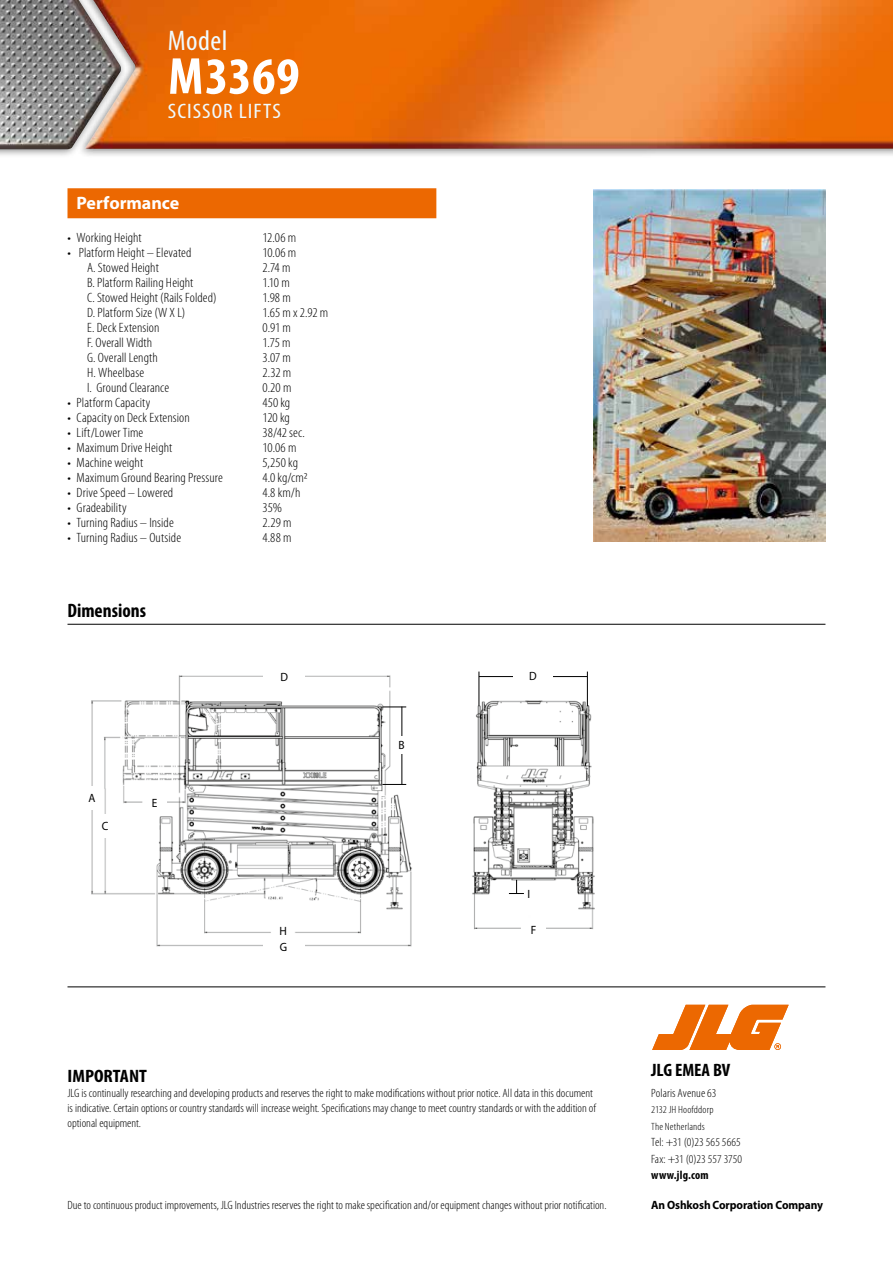
<style>
.page{position:relative;width:893px;height:1263px;background:#fff}
.page>*{position:absolute;margin:0;border:0;box-sizing:border-box;transform-origin:0 0}
.t1{font:700 condensed 52.5px "Myriad Pro";letter-spacing:.01em;color:#fff;scale:1.05 1}
.t2{font:condensed 28.5px "Myriad Pro";letter-spacing:.015em;color:#f0fbff;scale:1.05 1}
.t3{font:condensed 21px "Myriad Pro";letter-spacing:.045em;color:#f0fbff;scale:1.12 1}
.t4{font:700 condensed 19.5px "Myriad Pro";color:#000}
.t5{font:700 18px "Myriad Pro";color:#fff}
.t6{font:700 condensed 18px "Myriad Pro";color:#000;scale:1.04 1}
.t7{font:700 condensed 18px "Myriad Pro";color:#000;scale:1.1 1}
.t8{font:300 condensed 13.5px "Myriad Pro";letter-spacing:.005em;color:#000;scale:1.07 1}
.t9{font:300 condensed 12px/15px "Myriad Pro";color:#000;scale:1.07 1}
.t10{font:700 12px "Myriad Pro";letter-spacing:-.005em;color:#000;scale:.95 1}
.t11{font:700 condensed 12px "Myriad Pro";letter-spacing:.015em;color:#000}
.t12{font:12px "Myriad Pro";color:#000;scale:.95 1}
.t13{font:300 condensed 10.5px/16.5px "Myriad Pro";letter-spacing:.015em;color:#000;scale:1.07 1}
</style>
<div class="page">
<div style="left:77px;top:0;width:816px;height:158px;background:#000;opacity:.5"></div>
<img style="left:128px;top:0;width:765px;height:149px">
<div style="left:0;top:0;width:128px;height:159px;background:#000;opacity:.5"></div>
<img style="left:0;top:0;width:121px;height:149px">
<svg style="left:652px;top:1005px;width:137px;height:45px"></svg>
<hr style="left:68px;top:986px;width:757px;height:1px;background:#000">
<img style="left:593px;top:189px;width:232px;height:353px">
<img style="left:91px;top:675px;width:321px;height:272px">
<img style="left:472px;top:671px;width:123px;height:259px">
<div style="left:521px;top:922px;width:25px;height:15px;background:#fff"></div>
<div style="left:263px;top:669px;width:42px;height:16px;background:#fff"></div>
<div style="left:263px;top:940px;width:41px;height:13px;background:#fff"></div>
<div style="left:273px;top:925px;width:20px;height:13px;background:#fff"></div>
<div style="left:143px;top:796px;width:23px;height:13px;background:#fff"></div>
<div style="left:96px;top:814px;width:19px;height:24px;background:#fff"></div>
<div style="left:83px;top:786px;width:18px;height:23px;background:#fff"></div>
<hr style="left:479px;top:671px;width:1px;height:35px;background:#000">
<hr style="left:587px;top:671px;width:1px;height:35px;background:#000">
<hr style="left:479px;top:676px;width:108px;height:1px;background:#000">
<div style="left:513px;top:671px;width:40px;height:10px;background:#fff"></div>
<svg style="left:382px;top:707px;width:24px;height:1px"></svg>
<svg style="left:382px;top:784px;width:24px;height:1px"></svg>
<hr style="left:402px;top:707px;width:1px;height:77px;background:#000">
<div style="left:398px;top:737px;width:8px;height:17px;background:#fff"></div>
<div style="left:525px;top:885px;width:21px;height:17px;background:#fff"></div>
<svg style="left:509px;top:880px;width:15px;height:14px"></svg>
<div style="left:68px;top:188px;width:368px;height:30px;background:#ec6801"></div>
<hr style="left:68px;top:624px;width:757px;height:1px;background:#000">
<h2 class="t2" style="left:168px;top:24px;width:58px">Model</h2>
<h1 class="t1" style="left:168px;top:43px;width:127px">M3369</h1>
<h3 class="t3" style="left:168px;top:98px;width:102px">SCISSOR LIFTS</h3>
<h3 class="t5" style="left:76px;top:191px;width:104px">Performance</h3>
<p class="t8" style="left:68px;top:229px;width:71px">• Working Height</p>
<p class="t8" style="left:262px;top:229px;width:33px">12.06 m</p>
<p class="t8" style="left:68px;top:244px;width:117px">• Platform Height – Elevated</p>
<p class="t8" style="left:262px;top:244px;width:33px">10.06 m</p>
<p class="t8" style="left:87px;top:259px;width:69px">A. Stowed Height</p>
<p class="t8" style="left:263px;top:259px;width:28px">2.74 m</p>
<p class="t8" style="left:87px;top:274px;width:101px">B. Platform Railing Height</p>
<p class="t8" style="left:263px;top:274px;width:27px">1.10 m</p>
<p class="t8" style="left:87px;top:289px;width:123px">C. Stowed Height (Rails Folded)</p>
<p class="t8" style="left:263px;top:289px;width:28px">1.98 m</p>
<p class="t8" style="left:87px;top:304px;width:94px">D. Platform Size (W X L)</p>
<p class="t8" style="left:263px;top:304px;width:63px">1.65 m x 2.92 m</p>
<p class="t8" style="left:87px;top:319px;width:69px">E. Deck Extension</p>
<p class="t8" style="left:263px;top:319px;width:28px">0.91 m</p>
<p class="t8" style="left:87px;top:334px;width:62px">F. Overall Width</p>
<p class="t8" style="left:263px;top:334px;width:28px">1.75 m</p>
<p class="t8" style="left:87px;top:349px;width:68px">G. Overall Length</p>
<p class="t8" style="left:263px;top:349px;width:28px">3.07 m</p>
<p class="t8" style="left:87px;top:364px;width:55px">H. Wheelbase</p>
<p class="t8" style="left:263px;top:364px;width:28px">2.32 m</p>
<p class="t8" style="left:87px;top:379px;width:78px">I. Ground Clearance</p>
<p class="t8" style="left:263px;top:379px;width:28px">0.20 m</p>
<p class="t8" style="left:68px;top:394px;width:79px">• Platform Capacity</p>
<p class="t8" style="left:263px;top:394px;width:27px">450 kg</p>
<p class="t8" style="left:68px;top:409px;width:116px">• Capacity on Deck Extension</p>
<p class="t8" style="left:263px;top:409px;width:27px">120 kg</p>
<p class="t8" style="left:68px;top:424px;width:72px">• Lift/Lower Time</p>
<p class="t8" style="left:263px;top:424px;width:41px">38/42 sec.</p>
<p class="t8" style="left:68px;top:439px;width:99px">• Maximum Drive Height</p>
<p class="t8" style="left:263px;top:439px;width:33px">10.06 m</p>
<p class="t8" style="left:68px;top:454px;width:72px">• Machine weight</p>
<p class="t8" style="left:263px;top:454px;width:35px">5,250 kg</p>
<p class="t8" style="left:68px;top:469px;width:146px">• Maximum Ground Bearing Pressure</p>
<p class="t8" style="left:263px;top:469px;width:43px">4.0 kg/cm2</p>
<p class="t8" style="left:68px;top:484px;width:100px">• Drive Speed – Lowered</p>
<p class="t8" style="left:263px;top:484px;width:37px">4.8 km/h</p>
<p class="t8" style="left:68px;top:499px;width:57px">• Gradeability</p>
<p class="t8" style="left:263px;top:499px;width:20px">35%</p>
<p class="t8" style="left:68px;top:514px;width:101px">• Turning Radius – Inside</p>
<p class="t8" style="left:263px;top:514px;width:29px">2.29 m</p>
<p class="t8" style="left:68px;top:529px;width:108px">• Turning Radius – Outside</p>
<p class="t8" style="left:263px;top:529px;width:29px">4.88 m</p>
<h3 class="t4" style="left:68px;top:599px;width:80px">Dimensions</h3>
<p class="t12" style="left:88px;top:790px;width:9px">A</p>
<p class="t12" style="left:102px;top:819px;width:8px">C</p>
<p class="t12" style="left:152px;top:795px;width:7px">E</p>
<p class="t12" style="left:280px;top:670px;width:9px">D</p>
<p class="t12" style="left:279px;top:924px;width:9px">H</p>
<p class="t12" style="left:280px;top:939px;width:9px">G</p>
<p class="t12" style="left:399px;top:738px;width:8px">B</p>
<p class="t12" style="left:529px;top:669px;width:9px">D</p>
<p class="t12" style="left:527px;top:886px;width:4px">I</p>
<p class="t12" style="left:531px;top:922px;width:7px">F</p>
<h3 class="t7" style="left:68px;top:1064px;width:74px">IMPORTANT</h3>
<p class="t9" style="left:68px;top:1085px;width:495px">JLG is continually researching and developing products and reserves the right to make modifications without prior notice. All data in this document is indicative. Certain options or country standards will increase weight. Specifications may change to meet country standards or with the addition of optional equipment.</p>
<p class="t9" style="left:68px;top:1197px;width:505px">Due to continuous product improvements, JLG Industries reserves the right to make specification and/or equipment changes without prior notification.</p>
<h3 class="t6" style="left:651px;top:1059px;width:78px">JLG EMEA BV</h3>
<p class="t9" style="left:651px;top:1085px;width:63px">Polaris Avenue 63</p>
<p class="t13" style="left:651px;top:1101px;width:60px">2132 JH Hoofddorp<br>The Netherlands</p>
<p class="t9" style="left:651px;top:1134px;width:86px;line-height:16.5px">Tel: +31 (0)23 565 5665<br>Fax: +31 (0)23 557 3750</p>
<p class="t11" style="left:651px;top:1168px;width:59px">www.jlg.com</p>
<p class="t10" style="left:651px;top:1197px;width:183px">An Oshkosh Corporation Company</p>
</div>
